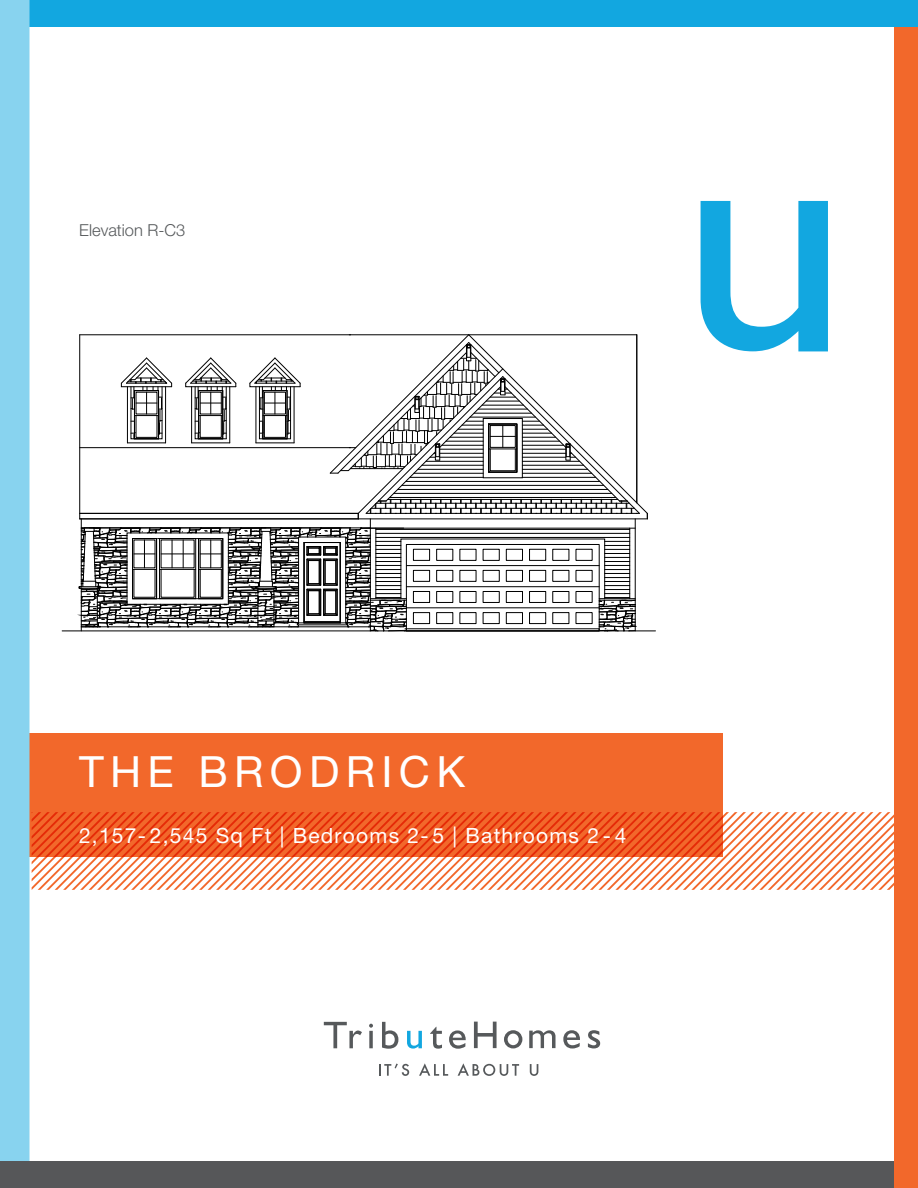
<style>
.page{position:relative;width:918px;height:1188px;background:#fff}
.page>*{position:absolute;margin:0;border:0;box-sizing:border-box;transform-origin:0 0}
.t1{font:43.05px "Helvetica Neue LT Std";letter-spacing:.145em;color:#fff}
.t2{font:21px "Helvetica Neue LT Std";letter-spacing:.06em;color:#fff}
.t3{font:300 16.5px "Helvetica Neue";color:#56595b}
</style>
<div class="page">
<div style="left:15px;top:733px;width:708px;height:124px;background:#f2682b"></div>
<svg style="left:32px;top:812px;width:862px;height:78px"></svg>
<svg style="left:379px;top:1064px;width:30px;height:12px"></svg>
<svg style="left:419px;top:1063px;width:29px;height:13px"></svg>
<svg style="left:458px;top:1063px;width:61px;height:13px"></svg>
<svg style="left:530px;top:1064px;width:8px;height:12px"></svg>
<svg style="left:474px;top:1022px;width:23px;height:26px"></svg>
<svg style="left:504px;top:1030px;width:18px;height:18px"></svg>
<svg style="left:529px;top:1030px;width:27px;height:18px"></svg>
<svg style="left:563px;top:1030px;width:17px;height:19px"></svg>
<svg style="left:588px;top:1030px;width:12px;height:18px"></svg>
<svg style="left:324px;top:1022px;width:38px;height:26px"></svg>
<svg style="left:369px;top:1031px;width:4px;height:17px"></svg>
<svg style="left:369px;top:1024px;width:4px;height:4px"></svg>
<svg style="left:382px;top:1022px;width:16px;height:27px"></svg>
<svg style="left:407px;top:1031px;width:15px;height:18px"></svg>
<svg style="left:430px;top:1027px;width:12px;height:22px"></svg>
<svg style="left:449px;top:1030px;width:17px;height:19px"></svg>
<div style="left:16px;top:0;width:902px;height:27px;background:#12a7e0"></div>
<div style="left:0;top:0;width:30px;height:1188px;background:#88d3ef"></div>
<div style="left:894px;top:27px;width:24px;height:1161px;background:#f2682b"></div>
<div style="left:0;top:1161px;width:894px;height:27px;background:#565759"></div>
<svg style="left:701px;top:201px;width:127px;height:150px"></svg>
<hr style="left:62px;top:631px;width:308px;height:1px;background:#000">
<svg style="left:78px;top:334px;width:578px;height:298px"></svg>
<p class="t3" style="left:79px;top:217px;width:108px">Elevation R-C3</p>
<h1 class="t1" style="left:79px;top:746px;width:388px">THE BRODRICK</h1>
<p class="t2" style="left:79px;top:823px;width:549px">2,157- 2,545 Sq Ft | Bedrooms 2- 5 | Bathrooms 2- 4</p>
</div>
